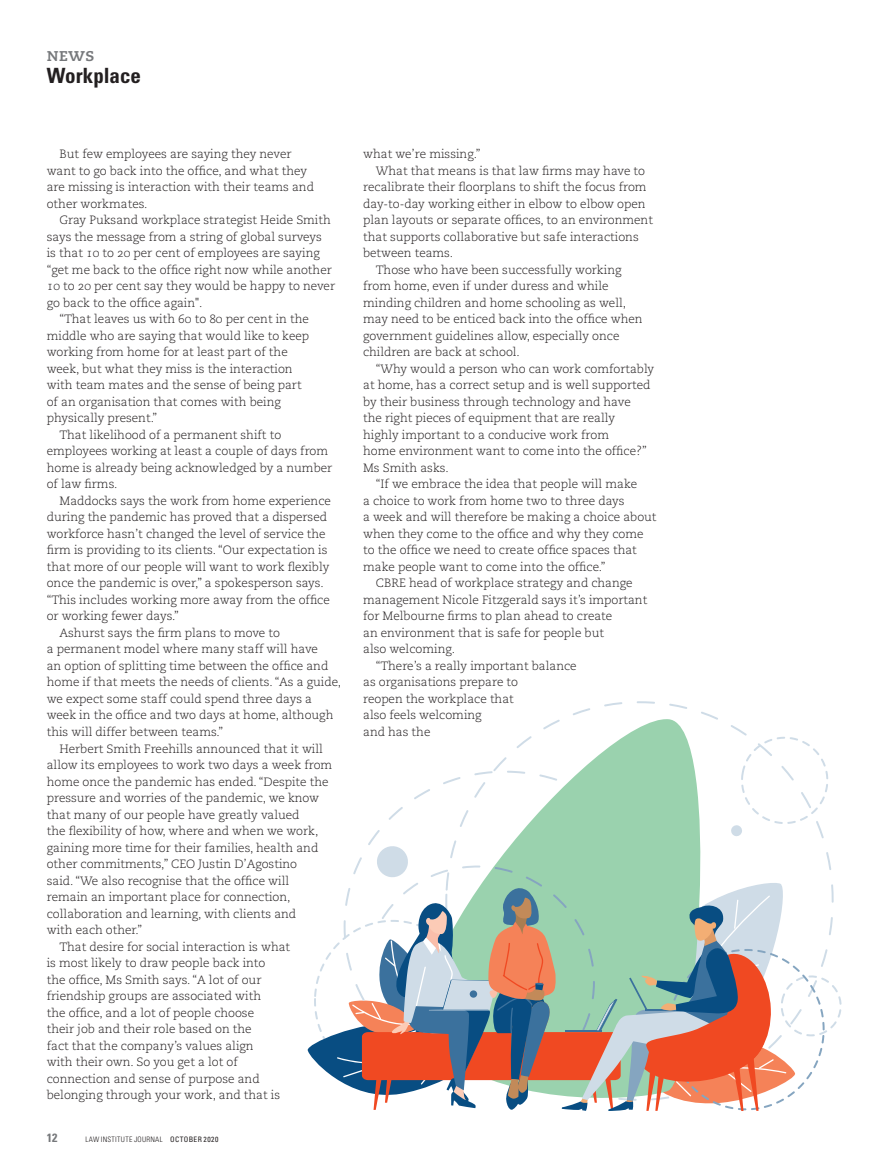
<style>
.page{position:relative;width:893px;height:1170px;background:#fff}
.page>*{position:absolute;margin:0;border:0;box-sizing:border-box;transform-origin:0 0}
.t1{font:700 condensed 21px "Univers LT Std";letter-spacing:-.005em;color:#231f20}
.t2{font:700 18px "Caecilia LT Std";color:#76787b}
.t3{font:300 12px/16.5px "Caecilia LT Std";letter-spacing:-.005em;color:#231f20}
.t4{font:700 condensed 12px "Univers LT Std";color:#76787b}
.t5{font:300 condensed 7.5px "Univers LT Std";letter-spacing:.04em;color:#231f20}
.s1{font-weight:400}
</style>
<div class="page">
<svg style="left:731px;top:736px;width:97px;height:100px"></svg>
<svg style="left:368px;top:713px;width:350px;height:398px"></svg>
<svg style="left:307px;top:844px;width:534px;height:266px"></svg>
<h2 class="t2" style="left:47px;top:44px;width:49px">news</h2>
<h1 class="t1" style="left:47px;top:63px;width:96px">Workplace</h1>
<p class="t3" style="left:47px;top:146px;width:269px;text-indent:13px">But few employees are saying they never want to go back into the office, and what they are missing is interaction with their teams and other workmates.</p>
<p class="t3" style="left:60px;top:212px;width:273px">Gray Puksand workplace strategist Heide Smith</p>
<p class="t3" style="left:47px;top:228px;width:277px">says the message from a string of global surveys</p>
<p class="t3" style="left:47px;top:245px;width:275px">is that 10 to 20 per cent of employees are saying</p>
<p class="t3" style="left:47px;top:261px;width:287px">“get me back to the office right now while another</p>
<p class="t3" style="left:47px;top:278px;width:290px">10 to 20 per cent say they would be happy to never</p>
<p class="t3" style="left:47px;top:294px;width:157px">go back to the office again".</p>
<p class="t3" style="left:60px;top:311px;width:251px">“That leaves us with 60 to 80 per cent in the</p>
<p class="t3" style="left:47px;top:327px;width:264px">middle who are saying that would like to keep</p>
<p class="t3" style="left:47px;top:344px;width:243px">working from home for at least part of the</p>
<p class="t3" style="left:47px;top:360px;width:247px">week, but what they miss is the interaction</p>
<p class="t3" style="left:47px;top:377px;width:256px">with team mates and the sense of being part</p>
<p class="t3" style="left:47px;top:393px;width:236px">of an organisation that comes with being</p>
<p class="t3" style="left:47px;top:410px;width:112px">physically present.”</p>
<p class="t3" style="left:60px;top:426px;width:223px">That likelihood of a permanent shift to</p>
<p class="t3" style="left:47px;top:443px;width:283px">employees working at least a couple of days from</p>
<p class="t3" style="left:47px;top:459px;width:287px">home is already being acknowledged by a number</p>
<p class="t3" style="left:47px;top:476px;width:72px">of law firms.</p>
<p class="t3" style="left:60px;top:492px;width:273px">Maddocks says the work from home experience</p>
<p class="t3" style="left:47px;top:509px;width:282px">during the pandemic has proved that a dispersed</p>
<p class="t3" style="left:47px;top:525px;width:280px">workforce hasn’t changed the level of service the</p>
<p class="t3" style="left:47px;top:542px;width:282px">firm is providing to its clients. “Our expectation is</p>
<p class="t3" style="left:47px;top:558px;width:284px">that more of our people will want to work flexibly</p>
<p class="t3" style="left:47px;top:575px;width:278px">once the pandemic is over,” a spokesperson says.</p>
<p class="t3" style="left:47px;top:591px;width:285px">“This includes working more away from the office</p>
<p class="t3" style="left:47px;top:608px;width:134px">or working fewer days.”</p>
<p class="t3" style="left:60px;top:624px;width:222px">Ashurst says the firm plans to move to</p>
<p class="t3" style="left:47px;top:641px;width:273px">a permanent model where many staff will have</p>
<p class="t3" style="left:47px;top:657px;width:283px">an option of splitting time between the office and</p>
<p class="t3" style="left:47px;top:674px;width:296px">home if that meets the needs of clients. “As a guide,</p>
<p class="t3" style="left:47px;top:690px;width:267px">we expect some staff could spend three days a</p>
<p class="t3" style="left:47px;top:707px;width:288px">week in the office and two days at home, although</p>
<p class="t3" style="left:47px;top:723px;width:178px">this will differ between teams.”</p>
<p class="t3" style="left:60px;top:740px;width:265px">Herbert Smith Freehills announced that it will</p>
<p class="t3" style="left:47px;top:756px;width:287px">allow its employees to work two days a week from</p>
<p class="t3" style="left:47px;top:773px;width:283px">home once the pandemic has ended. “Despite the</p>
<p class="t3" style="left:47px;top:789px;width:274px">pressure and worries of the pandemic, we know</p>
<p class="t3" style="left:47px;top:806px;width:254px">that many of our people have greatly valued</p>
<p class="t3" style="left:47px;top:822px;width:273px">the flexibility of how, where and when we work,</p>
<p class="t3" style="left:47px;top:839px;width:273px">gaining more time for their families, health and</p>
<p class="t3" style="left:47px;top:855px;width:252px">other commitments,” CEO Justin D’Agostino</p>
<p class="t3" style="left:47px;top:872px;width:244px">said. “We also recognise that the office will</p>
<p class="t3" style="left:47px;top:888px;width:245px">remain an important place for connection,</p>
<p class="t3" style="left:47px;top:905px;width:251px">collaboration and learning, with clients and</p>
<p class="t3" style="left:47px;top:921px;width:97px">with each other.”</p>
<p class="t3" style="left:60px;top:938px;width:232px">That desire for social interaction is what</p>
<p class="t3" style="left:47px;top:954px;width:220px">is most likely to draw people back into</p>
<p class="t3" style="left:47px;top:971px;width:216px">the office, Ms Smith says. “A lot of our</p>
<p class="t3" style="left:47px;top:987px;width:216px">friendship groups are associated with</p>
<p class="t3" style="left:47px;top:1004px;width:209px">the office, and a lot of people choose</p>
<p class="t3" style="left:47px;top:1020px;width:206px">their job and their role based on the</p>
<p class="t3" style="left:47px;top:1037px;width:208px">fact that the company’s values align</p>
<p class="t3" style="left:47px;top:1053px;width:193px">with their own. So you get a lot of</p>
<p class="t3" style="left:47px;top:1070px;width:214px">connection and sense of purpose and</p>
<p class="t3" style="left:47px;top:1086px;width:235px">belonging through your work, and that is</p>
<p class="t4" style="left:47px;top:1130px;width:12px">12</p>
<p class="t5" style="left:85px;top:1135px;width:134px">LAW INSTITUTE JOURNAL <span class="s1">OCTOBER 2020</span></p>
<p class="t3" style="left:363px;top:146px;width:119px">what we’re missing.”</p>
<p class="t3" style="left:376px;top:162px;width:271px">What that means is that law firms may have to</p>
<p class="t3" style="left:363px;top:179px;width:285px">recalibrate their floorplans to shift the focus from</p>
<p class="t3" style="left:363px;top:195px;width:284px">day-to-day working either in elbow to elbow open</p>
<p class="t3" style="left:363px;top:212px;width:291px">plan layouts or separate offices, to an environment</p>
<p class="t3" style="left:363px;top:228px;width:277px">that supports collaborative but safe interactions</p>
<p class="t3" style="left:363px;top:245px;width:91px">between teams.</p>
<p class="t3" style="left:376px;top:261px;width:247px">Those who have been successfully working</p>
<p class="t3" style="left:363px;top:278px;width:247px">from home, even if under duress and while</p>
<p class="t3" style="left:363px;top:294px;width:265px">minding children and home schooling as well,</p>
<p class="t3" style="left:363px;top:311px;width:281px">may need to be enticed back into the office when</p>
<p class="t3" style="left:363px;top:327px;width:258px">government guidelines allow, especially once</p>
<p class="t3" style="left:363px;top:344px;width:158px">children are back at school.</p>
<p class="t3" style="left:376px;top:360px;width:280px">“Why would a person who can work comfortably</p>
<p class="t3" style="left:363px;top:377px;width:289px">at home, has a correct setup and is well supported</p>
<p class="t3" style="left:363px;top:393px;width:269px">by their business through technology and have</p>
<p class="t3" style="left:363px;top:410px;width:253px">the right pieces of equipment that are really</p>
<p class="t3" style="left:363px;top:426px;width:247px">highly important to a conducive work from</p>
<p class="t3" style="left:363px;top:443px;width:285px">home environment want to come into the office?”</p>
<p class="t3" style="left:363px;top:459px;width:87px">Ms Smith asks.</p>
<p class="t3" style="left:376px;top:476px;width:263px">“If we embrace the idea that people will make</p>
<p class="t3" style="left:363px;top:492px;width:263px">a choice to work from home two to three days</p>
<p class="t3" style="left:363px;top:509px;width:295px">a week and will therefore be making a choice about</p>
<p class="t3" style="left:363px;top:525px;width:282px">when they come to the office and why they come</p>
<p class="t3" style="left:363px;top:542px;width:275px">to the office we need to create office spaces that</p>
<p class="t3" style="left:363px;top:558px;width:244px">make people want to come into the office.”</p>
<p class="t3" style="left:376px;top:575px;width:258px">CBRE head of workplace strategy and change</p>
<p class="t3" style="left:363px;top:591px;width:286px">management Nicole Fitzgerald says it’s important</p>
<p class="t3" style="left:363px;top:608px;width:251px">for Melbourne firms to plan ahead to create</p>
<p class="t3" style="left:363px;top:624px;width:242px">an environment that is safe for people but</p>
<p class="t3" style="left:363px;top:641px;width:94px">also welcoming.</p>
<p class="t3" style="left:376px;top:657px;width:202px">“There’s a really important balance</p>
<p class="t3" style="left:363px;top:674px;width:156px">as organisations prepare to</p>
<p class="t3" style="left:363px;top:690px;width:152px">reopen the workplace that</p>
<p class="t3" style="left:363px;top:707px;width:120px">also feels welcoming</p>
<p class="t3" style="left:363px;top:723px;width:69px">and has the</p>
</div>
